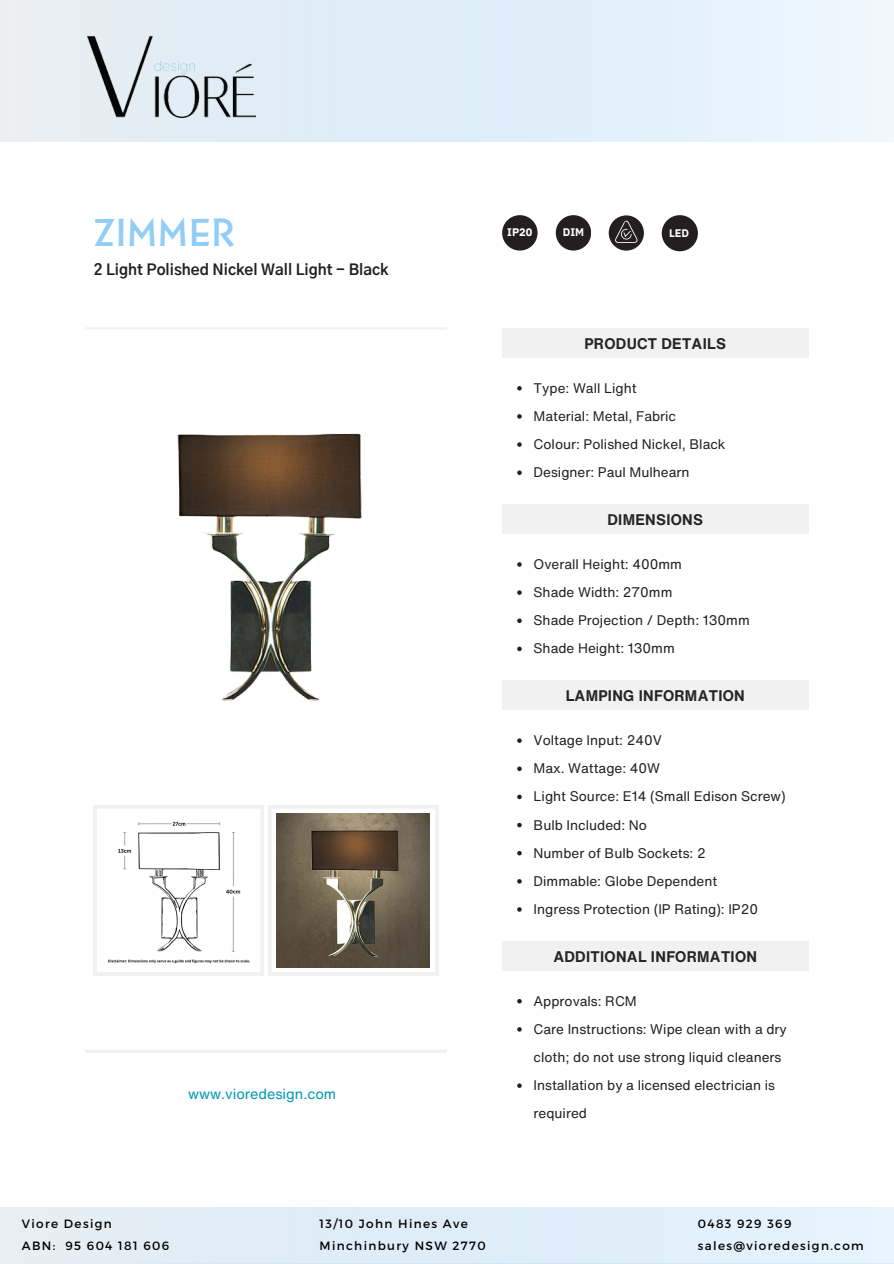
<style>
.page{position:relative;width:894px;height:1264px;background:#fff}
.page>*{position:absolute;margin:0;border:0;box-sizing:border-box;transform-origin:0 0}
.t1{font:500 40.95px "Bernhard Got URW";color:#92cdf8}
.t2{font:700 15.15px "Gothic A1";color:#231f20}
.t3{font:700 15px "Helvetica Now Text";letter-spacing:.02em;color:#252525}
.t4{font:14.4px "Helvetica Now Text";color:#0097b2}
.t5{font:13.65px/28.2px "Helvetica Now Text";color:#231f20}
.t6{font:12px "Montserrat";letter-spacing:.11em;color:#000}
.t7{font:700 10.95px "IBM Plex Sans";color:#fff}
</style>
<div class="page">
<svg style="left:94px;top:805px;width:344px;height:170px"></svg>
<div style="left:0;top:0;width:893px;height:141px;background:#e2effa"></div>
<img style="left:88px;top:35px;width:167px;height:83px">
<div style="left:502px;top:328px;width:306px;height:29px;background:#f1f1f1"></div>
<div style="left:502px;top:504px;width:306px;height:30px;background:#f1f1f1"></div>
<hr style="left:85px;top:327px;width:361px;height:2px;background:#f1f1f1">
<div style="left:502px;top:680px;width:306px;height:30px;background:#f1f1f1"></div>
<div style="left:502px;top:941px;width:306px;height:29px;background:#f1f1f1"></div>
<div style="left:0;top:1207px;width:893px;height:56px;background:#e1eef8"></div>
<hr style="left:85px;top:1049px;width:361px;height:3px;background:#f1f1f1">
<img style="left:177px;top:433px;width:185px;height:268px">
<img style="left:102px;top:813px;width:153px;height:153px">
<img style="left:276px;top:813px;width:153px;height:154px">
<div style="left:608px;top:215px;width:35px;height:35px;background:#231f20;border-radius:50%"></div>
<svg style="left:615px;top:220px;width:22px;height:23px"></svg>
<div style="left:502px;top:215px;width:35px;height:35px;background:#231f20;border-radius:50%"></div>
<div style="left:555px;top:215px;width:36px;height:35px;background:#231f20;border-radius:50%"></div>
<div style="left:661px;top:215px;width:36px;height:36px;background:#231f20;border-radius:50%"></div>
<svg style="left:517px;top:738px;width:4px;height:5px"></svg>
<svg style="left:517px;top:766px;width:4px;height:5px"></svg>
<svg style="left:517px;top:794px;width:4px;height:5px"></svg>
<svg style="left:517px;top:822px;width:4px;height:5px"></svg>
<svg style="left:517px;top:851px;width:4px;height:4px"></svg>
<svg style="left:517px;top:879px;width:4px;height:4px"></svg>
<svg style="left:517px;top:907px;width:4px;height:4px"></svg>
<svg style="left:517px;top:386px;width:4px;height:4px"></svg>
<svg style="left:517px;top:414px;width:4px;height:4px"></svg>
<svg style="left:517px;top:442px;width:4px;height:5px"></svg>
<svg style="left:517px;top:470px;width:4px;height:5px"></svg>
<svg style="left:517px;top:562px;width:4px;height:4px"></svg>
<svg style="left:517px;top:590px;width:4px;height:5px"></svg>
<svg style="left:517px;top:618px;width:4px;height:5px"></svg>
<svg style="left:517px;top:646px;width:4px;height:5px"></svg>
<svg style="left:517px;top:999px;width:4px;height:4px"></svg>
<svg style="left:517px;top:1027px;width:4px;height:4px"></svg>
<svg style="left:517px;top:1083px;width:4px;height:4px"></svg>
<p class="t1" style="left:94px;top:215px;width:144px">ZIMMER</p>
<p class="t2" style="left:94px;top:263px;width:296px">2 Light Polished Nickel Wall Light - Black</p>
<p class="t4" style="left:188px;top:1083px;width:150px">www.vioredesign.com</p>
<p class="t7" style="left:507px;top:224px;width:27px">IP20</p>
<h6 class="t7" style="left:562px;top:225px;width:23px">DIM</h6>
<h4 class="t7" style="left:669px;top:226px;width:22px">LED</h4>
<h1 class="t3" style="left:584px;top:332px;width:143px">PRODUCT DETAILS</h1>
<p class="t5" style="left:533px;top:373px;width:105px">Type: Wall Light</p>
<p class="t5" style="left:533px;top:402px;width:144px">Material: Metal, Fabric</p>
<p class="t5" style="left:533px;top:430px;width:193px">Colour: Polished Nickel, Black</p>
<p class="t5" style="left:533px;top:458px;width:157px">Designer: Paul Mulhearn</p>
<h3 class="t3" style="left:607px;top:508px;width:97px">DIMENSIONS</h3>
<p class="t5" style="left:533px;top:549px;width:150px">Overall Height: 400mm</p>
<p class="t5" style="left:533px;top:578px;width:140px">Shade Width: 270mm</p>
<p class="t5" style="left:533px;top:606px;width:218px">Shade Projection / Depth: 130mm</p>
<h2 class="t5" style="left:533px;top:634px;width:143px">Shade Height: 130mm</h2>
<h6 class="t3" style="left:565px;top:684px;width:181px">LAMPING INFORMATION</h6>
<h2 class="t5" style="left:533px;top:726px;width:130px">Voltage Input: 240V</h2>
<p class="t5" style="left:533px;top:754px;width:128px">Max. Wattage: 40W</p>
<p class="t5" style="left:533px;top:782px;width:253px">Light Source: E14 (Small Edison Screw)</p>
<p class="t5" style="left:533px;top:810px;width:115px">Bulb Included: No</p>
<p class="t5" style="left:533px;top:838px;width:173px">Number of Bulb Sockets: 2</p>
<h2 class="t5" style="left:533px;top:866px;width:185px">Dimmable: Globe Dependent</h2>
<p class="t5" style="left:533px;top:894px;width:226px">Ingress Protection (IP Rating): IP20</p>
<h6 class="t3" style="left:553px;top:944px;width:205px">ADDITIONAL INFORMATION</h6>
<p class="t5" style="left:533px;top:986px;width:105px">Approvals: RCM</p>
<p class="t5" style="left:533px;top:1014px;width:255px">Care Instructions: Wipe clean with a dry cloth; do not use strong liquid cleaners</p>
<p class="t5" style="left:533px;top:1070px;width:243px">Installation by a licensed electrician is required</p>
<p class="t6" style="left:22px;top:1216px;width:91px">Viore Design</p>
<p class="t6" style="left:22px;top:1238px;width:149px">ABN: 95 604 181 606</p>
<p class="t6" style="left:319px;top:1216px;width:150px">13/10 John Hines Ave</p>
<p class="t6" style="left:319px;top:1238px;width:167px">Minchinbury NSW 2770</p>
<p class="t6" style="left:697px;top:1238px;width:167px">sales@vioredesign.com</p>
<p class="t6" style="left:697px;top:1216px;width:95px">0483 929 369</p>
</div>
